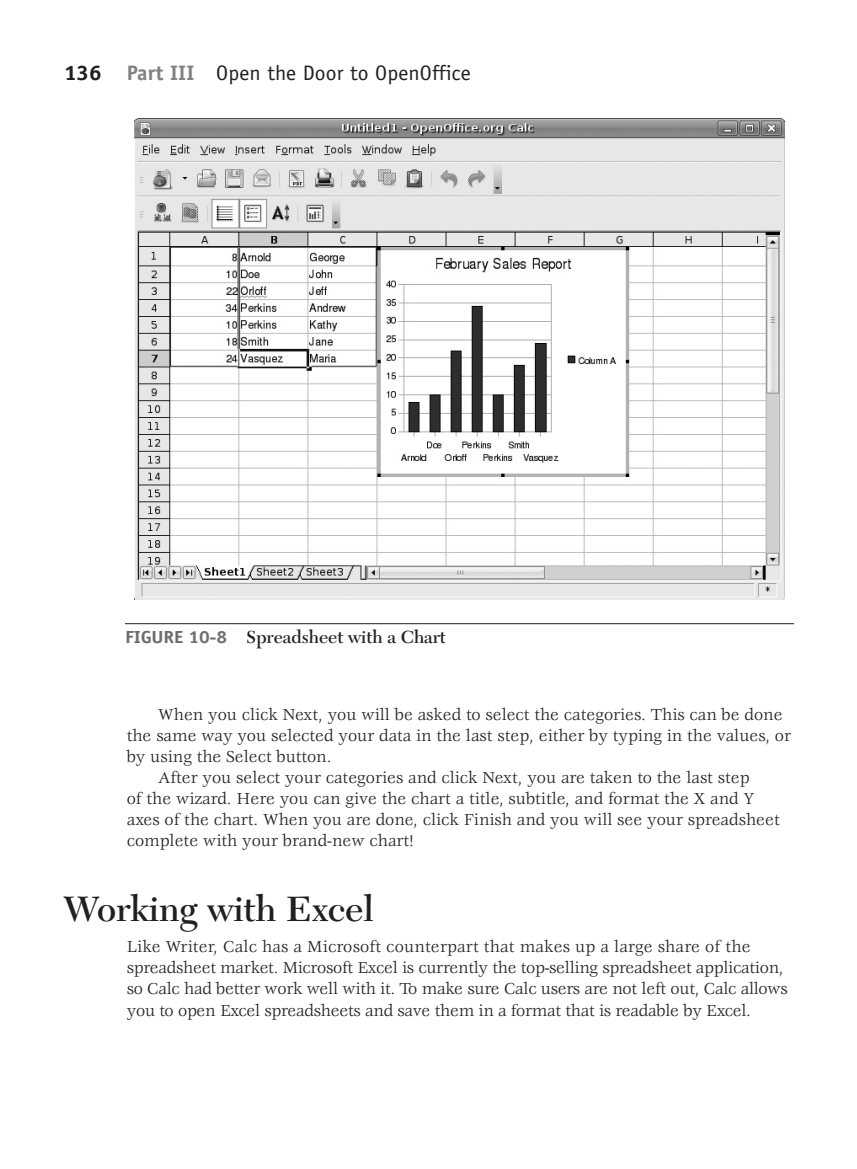
<style>
.page{position:relative;width:857px;height:1169px;background:#fff}
.page>*{position:absolute;margin:0;border:0;box-sizing:border-box;transform-origin:0 0}
.t1{font:600 36.75px "New Caledonia";color:#231f20}
.t2{font:21px "Officina Sans";letter-spacing:.005em;color:#231f20}
.t3{font:600 18.38px "New Caledonia";color:#231f20}
.t4{font:17.5px/21px "Veljovic";color:#231f20}
.s1{font-weight:700}
.s2{font-weight:700;color:#808285}
.s3{font-family:"Officina Sans";font-weight:700;font-size:17.5px;color:#6c6d70}
</style>
<div class="page">
<hr style="left:125px;top:623px;width:668px;height:1px;background:#231f20">
<img style="left:135px;top:119px;width:649px;height:480px">
<p class="t2" style="left:64px;top:61px;width:408px"><span class="s1">136</span> <span class="s2">Part III</span> Open the Door to OpenOffice</p>
<p class="t3" style="left:125px;top:626px;width:322px"><span class="s3">FIGURE 10-8</span> Spreadsheet with a Chart</p>
<p class="t4" style="left:158px;top:704px;width:625px">When you click Next, you will be asked to select the categories. This can be done</p>
<p class="t4" style="left:127px;top:725px;width:665px">the same way you selected your data in the last step, either by typing in the values, or</p>
<p class="t4" style="left:127px;top:746px;width:206px">by using the Select button.</p>
<p class="t4" style="left:158px;top:767px;width:592px">After you select your categories and click Next, you are taken to the last step</p>
<p class="t4" style="left:127px;top:788px;width:629px">of the wizard. Here you can give the chart a title, subtitle, and format the X and Y</p>
<p class="t4" style="left:127px;top:809px;width:654px">axes of the chart. When you are done, click Finish and you will see your spreadsheet</p>
<p class="t4" style="left:127px;top:830px;width:289px">complete with your brand-new chart!</p>
<p class="t1" style="left:64px;top:887px;width:311px">Working with Excel</p>
<p class="t4" style="left:127px;top:937px;width:662px">Like Writer, Calc has a Microsoft counterpart that makes up a large share of the spreadsheet market. Microsoft Excel is currently the top-selling spreadsheet application, so Calc had better work well with it. To make sure Calc users are not left out, Calc allows you to open Excel spreadsheets and save them in a format that is readable by Excel.</p>
</div>
